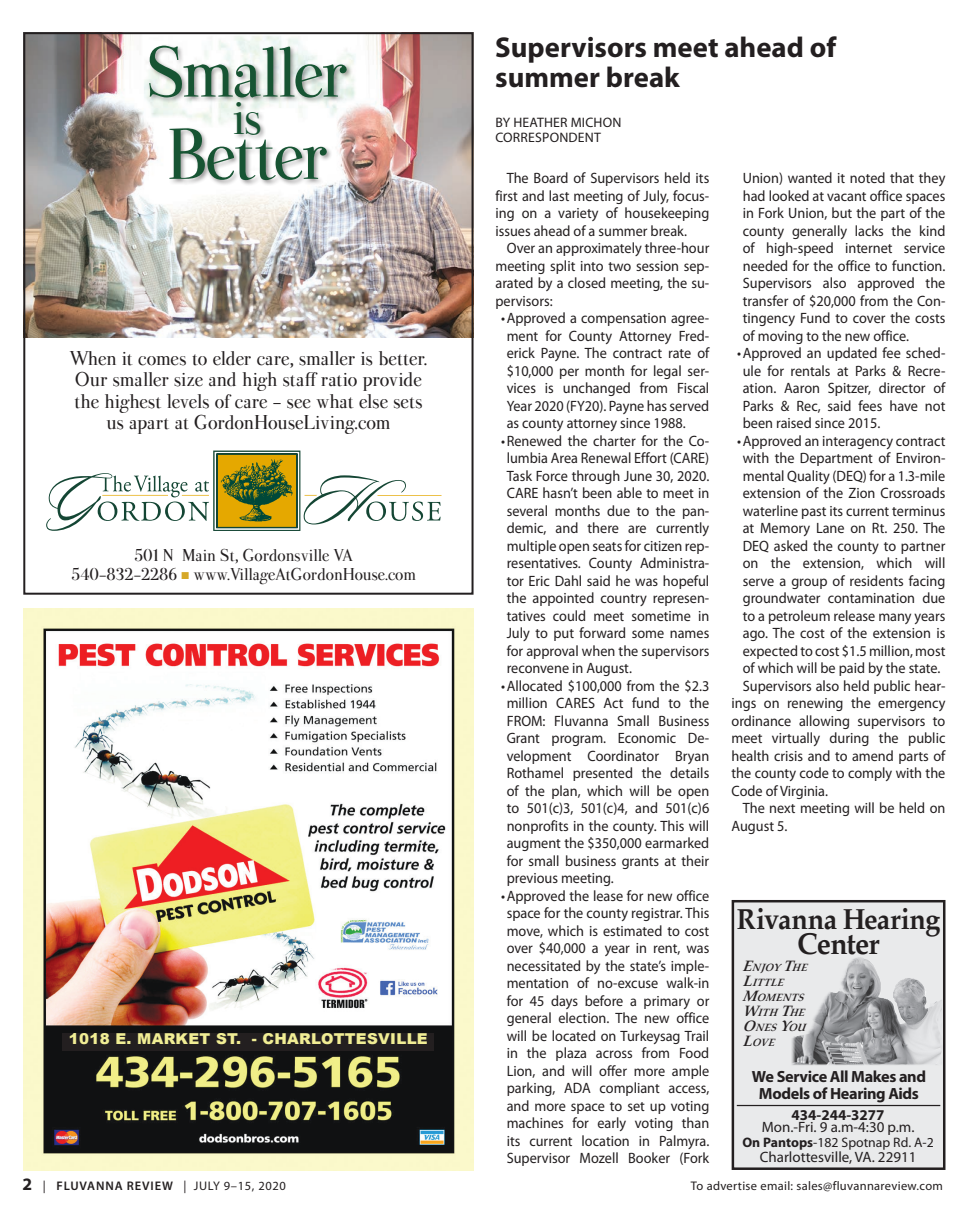
<style>
.page{position:relative;width:968px;height:1215px;background:#fff}
.page>*{position:absolute;margin:0;border:0;box-sizing:border-box;transform-origin:0 0}
.t1{font:62.5px "Valentina";letter-spacing:-.035em;color:#175433}
.t2{font:42.5px "Valentina";color:#175433}
.t3{font:700 30px "Palatino";letter-spacing:-.025em;color:#231f20;scale:.94 1}
.t4{font:700 28.75px/30px "Myriad Pro";color:#231f20}
.t5{font:700 28.75px "Palatino";letter-spacing:-.015em;color:#231f20;scale:.94 1}
.t6{font:17.5px/21.2px "Valentina";letter-spacing:-.005em;color:#231f20;text-align:center}
.t7{font:700 16.25px/16.2px "Myriad Pro";letter-spacing:-.025em;color:#231f20;text-align:center}
.Body_Copy{font:15px/17.5px "Myriad Pro";color:#231f20;text-align:justify;scale:.95 1}
.t8{font:15px/18.8px "Valentina";color:#231f20;text-align:center}
.Body_Copy-2{font:15px/12.5px "Myriad Pro";color:#231f20;text-align:center}
.t9{font:900 15px "Arial";letter-spacing:.02em;color:#f0ed94}
.Author{font:13.75px "Myriad Pro";letter-spacing:.015em;color:#231f20}
.t10{font:12.5px "Myriad Pro";letter-spacing:.025em;color:#231f20}
.t11{font:12.5px "Myriad Pro";letter-spacing:.05em;color:#231f20}
.t12{font:italic 700 10.5px/15px "Palatino";color:#231f20}
.s1{color:#d6a828}
.s2{font-size:15px}
.s3{font-weight:700}
.s4{font-weight:700;font-size:17.5px}
.s5{font-weight:600}
</style>
<div class="page">
<img style="left:23px;top:608px;width:450px;height:563px">
<div style="left:62px;top:1033px;width:372px;height:17px;background:#231f20"></div>
<img style="left:26px;top:35px;width:444px;height:302px">
<div style="left:23px;top:32px;width:450px;height:563px;border:2px solid #231f20"></div>
<div style="left:147px;top:44px;width:206px;height:143px;background:#231f20;opacity:.45"></div>
<svg style="left:46px;top:451px;width:395px;height:80px"></svg>
<div style="left:733px;top:901px;width:211px;height:268px;background:#e9eaeb"></div>
<div style="left:731px;top:900px;width:214px;height:270px;border:2px solid #231f20"></div>
<hr style="left:736px;top:1105px;width:204px;height:1px;background:#231f20">
<img style="left:791px;top:957px;width:151px;height:108px">
<p class="t1" style="left:146px;top:30px;width:203px">Smaller</p>
<p class="t2" style="left:232px;top:89px;width:31px">is</p>
<p class="t1" style="left:166px;top:112px;width:163px">Better</p>
<p class="t6" style="left:69px;top:348px;width:359px">When it comes to elder care, smaller is better.<br>Our smaller size and high staff ratio provide the highest levels of care - see what else sets us apart at GordonHouseLiving.com</p>
<p class="t8" style="left:72px;top:546px;width:346px">501 N Main St, Gordonsville VA<br>540-832-2286 <span class="s1">■</span> www.VillageAtGordonHouse.com</p>
<p class="t9" style="left:69px;top:1030px;width:360px">1018 E. MARKET ST. - CHARLOTTESVILLE</p>
<p class="t4" style="left:495px;top:31px;width:342px">Supervisors meet ahead of summer break</p>
<p class="Author" style="left:495px;top:114px;width:128px">BY HEATHER MICHON</p>
<p class="Author" style="left:495px;top:129px;width:107px">CORRESPONDENT</p>
<p class="Body_Copy" style="left:495px;top:169px;width:227px;text-indent:11px">The Board of Supervisors held its first and last meeting of July, focus&shy;ing on a variety of housekeeping issues ahead of a summer break.</p>
<p class="Body_Copy" style="left:495px;top:239px;width:227px;text-indent:11px">Over an approximately three-hour meeting split into two session sep&shy;arated by a closed meeting, the su&shy;pervisors:</p>
<p class="Body_Copy" style="left:506px;top:309px;width:215px;text-indent:-6px">•Approved a compensation agree&shy;ment for County Attorney Fred&shy;erick Payne. The contract rate of $10,000 per month for legal ser&shy;vices is unchanged from Fiscal Year 2020 (FY20). Payne has served as county attorney since 1988.</p>
<p class="Body_Copy" style="left:506px;top:432px;width:215px;text-indent:-6px">•Renewed the charter for the Co&shy;lumbia Area Renewal Effort (CARE)<br>Task Force through June 30, 2020.<br>CARE hasn’t been able to meet in several months due to the pan&shy;demic, and there are currently multiple open seats for citizen rep&shy;resentatives. County Administra&shy;tor Eric Dahl said he was hopeful the appointed country represen&shy;tatives could meet sometime in July to put forward some names for approval when the supervisors reconvene in August.</p>
<p class="Body_Copy" style="left:506px;top:677px;width:215px;text-indent:-6px">•Allocated $100,000 from the $2.3 million CARES Act fund to the FROM: Fluvanna Small Business Grant program. Economic De&shy;velopment Coordinator Bryan Rothamel presented the details of the plan, which will be open to 501(c)3, 501(c)4, and 501(c)6 nonprofits in the county. This will augment the $350,000 earmarked for small business grants at their previous meeting.</p>
<p class="Body_Copy" style="left:501px;top:887px;width:221px;text-align:center">•Approved the lease for new office space for the county registrar. This move, which is estimated to cost over $40,000 a year in rent, was necessitated by the state’s imple&shy;mentation of no-excuse walk-in for 45 days before a primary or general election. The new office will be located on Turkeysag Trail in the plaza across from Food<br>Lion, and will offer more ample parking, ADA compliant access, and more space to set up voting machines for early voting than its current location in Palmyra.<br>Supervisor Mozell Booker (Fork</p>
<p class="Body_Copy" style="left:742px;top:169px;width:215px">Union) wanted it noted that they had looked at vacant office spaces in Fork Union, but the part of the county generally lacks the kind of high-speed internet service needed for the office to function.<br>Supervisors also approved the transfer of $20,000 from the Con&shy;tingency Fund to cover the costs of moving to the new office.</p>
<p class="Body_Copy" style="left:742px;top:344px;width:215px;text-indent:-6px">•Approved an updated fee sched&shy;ule for rentals at Parks &amp; Recre&shy;ation. Aaron Spitzer, director of Parks &amp; Rec, said fees have not been raised since 2015.</p>
<p class="Body_Copy" style="left:737px;top:432px;width:221px;text-align:center">•Approved an interagency contract with the Department of Environ&shy;mental Quality (DEQ) for a 1.3-mile extension of the Zion Crossroads waterline past its current terminus at Memory Lane on Rt. 250. The<br>DEQ asked the county to partner on the extension, which will serve a group of residents facing groundwater contamination due to a petroleum release many years ago. The cost of the extension is expected to cost $1.5 million, most of which will be paid by the state.</p>
<p class="Body_Copy" style="left:731px;top:677px;width:227px;text-indent:11px">Supervisors also held public hear&shy;ings on renewing the emergency ordinance allowing supervisors to meet virtually during the public health crisis and to amend parts of the county code to comply with the Code of Virginia.</p>
<p class="Body_Copy" style="left:731px;top:799px;width:226px;text-indent:11px">The next meeting will be held on<br>August 5.</p>
<p class="t5" style="left:736px;top:895px;width:218px">Rivanna Hearing</p>
<p class="t3" style="left:797px;top:918px;width:89px">Center</p>
<p class="t12" style="left:742px;top:960px;width:69px"><span class="s2">E</span>NJOY <span class="s2">T</span>HE<br><span class="s2">L</span>ITTLE<br><span class="s2">M</span>OMENTS<br><span class="s2">W</span>ITH <span class="s2">T</span>HE<br><span class="s2">O</span>NES <span class="s2">Y</span>OU<br><span class="s2">L</span>OVE</p>
<p class="t7" style="left:752px;top:1068px;width:176px">We Service All Makes and<br>Models of Hearing Aids</p>
<p class="Body_Copy-2" style="left:761px;top:1108px;width:154px"><span class="s3">434-244-3277<br></span>Mon.-Fri. 9 a.m-4:30 p.m.</p>
<p class="Author" style="left:742px;top:1134px;width:193px"><span class="s3">On Pantops</span>-182 Spotnap Rd. A-2</p>
<p class="Body_Copy-2" style="left:759px;top:1151px;width:158px">Charlottesville, VA. 22911</p>
<p class="t11" style="left:22px;top:1178px;width:265px"><span class="s4">2</span> | <span class="s5">FLUVANNA REVIEW</span> | JULY 9–15, 2020</p>
<p class="t10" style="left:691px;top:1178px;width:253px">To advertise email: sales@fluvannareview.com</p>
</div>
